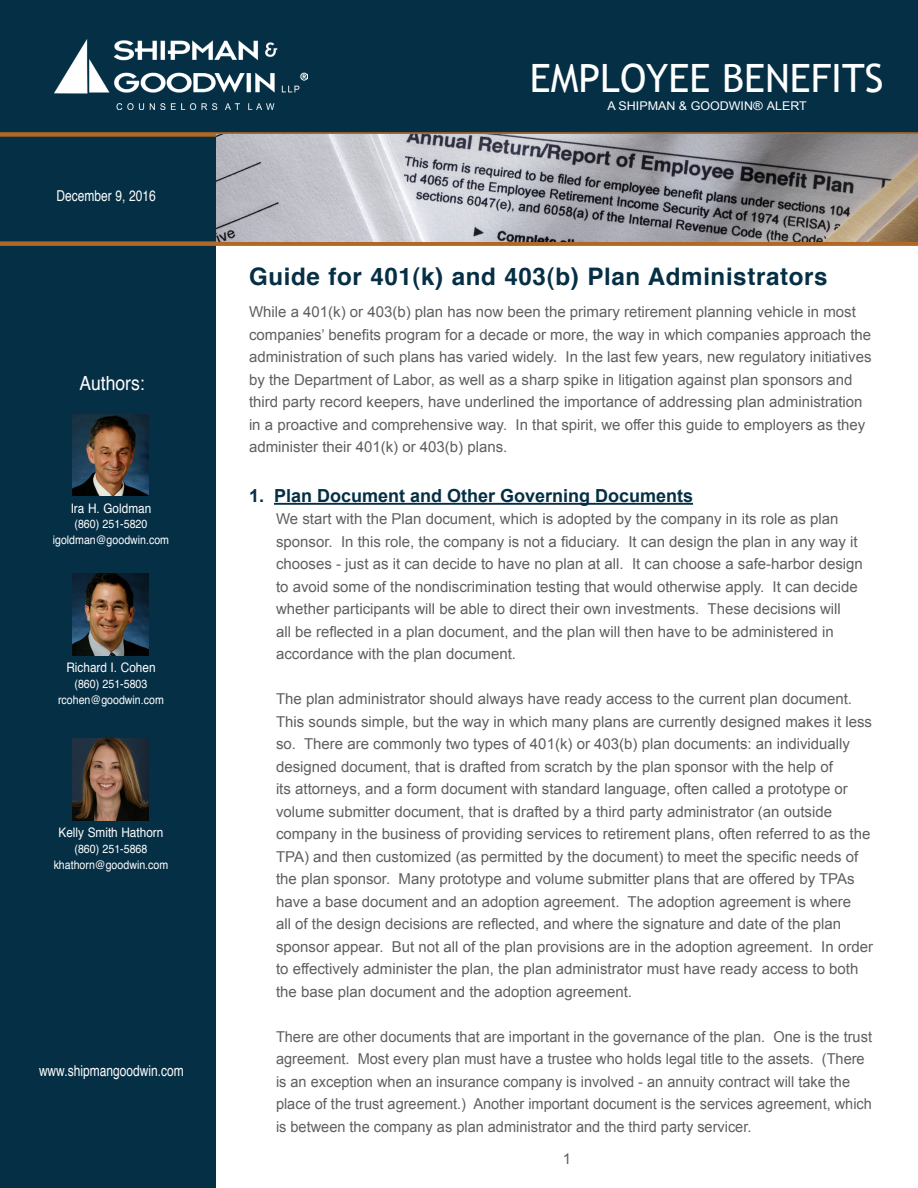
<style>
.page{position:relative;width:918px;height:1188px;background:#fff}
.page>*{position:absolute;margin:0;border:0;box-sizing:border-box;transform-origin:0 0}
.t1{font:39px "Trebuchet MS";color:#fff}
.t2{font:700 24.15px "Helvetica";letter-spacing:.025em;color:#052f45}
.t3{font:19.5px "Helvetica";color:#fff;scale:.9 1}
.t4{font:700 18px "Arial";color:#052f45}
.t5{font:15px/22.5px "Arial";color:#5f5f62}
.t6{font:15px "Helvetica";color:#fff;scale:.8 1}
.t7{font:13.05px "Helvetica";color:#fff;scale:.9 1}
.t8{font:12px "Arial";color:#fff;scale:1.04 1}
.t9{font:11.85px/15.8px "Helvetica";color:#fff;text-align:center;scale:.9 1}
</style>
<div class="page">
<div style="left:0;top:0;width:216px;height:1188px;background:#052f45"></div>
<div style="left:0;top:241px;width:918px;height:5px;background:#b16827"></div>
<div style="left:1px;top:1px;width:912px;height:133px;background:#052f45"></div>
<div style="left:0;top:0;width:914px;height:135px;border:2px solid #052f45"></div>
<svg style="left:0;top:132px;width:918px;height:5px;background:#a27247"></svg>
<hr style="left:274px;top:503px;width:419px;height:2px;background:#052f45">
<img style="left:73px;top:414px;width:75px;height:82px">
<img style="left:55px;top:40px;width:252px;height:70px">
<img style="left:73px;top:574px;width:75px;height:81px">
<img style="left:216px;top:135px;width:702px;height:106px">
<img style="left:73px;top:739px;width:75px;height:81px">
<p class="t6" style="left:56px;top:184px;width:126px">December 9, 2016</p>
<p class="t3" style="left:79px;top:368px;width:74px">Authors:</p>
<p class="t7" style="left:71px;top:498px;width:91px">Ira H. Goldman</p>
<p class="t9" style="left:53px;top:517px;width:131px">(860) 251-5820 igoldman@goodwin.com</p>
<p class="t7" style="left:66px;top:658px;width:101px">Richard I. Cohen</p>
<p class="t9" style="left:58px;top:676px;width:119px">(860) 251-5803 rcohen@goodwin.com</p>
<p class="t7" style="left:59px;top:823px;width:118px">Kelly Smith Hathorn</p>
<p class="t9" style="left:54px;top:841px;width:129px">(860) 251-5868 khathorn@goodwin.com</p>
<p class="t6" style="left:39px;top:1059px;width:182px">www.shipmangoodwin.com</p>
<p class="t1" style="left:530px;top:55px;width:355px">EMPLOYEE BENEFITS</p>
<p class="t8" style="left:607px;top:98px;width:193px">A SHIPMAN &amp; GOODWIN® ALERT</p>
<p class="t2" style="left:249px;top:257px;width:580px">Guide for 401(k) and 403(b) Plan Administrators</p>
<p class="t5" style="left:249px;top:301px;width:624px">While a 401(k) or 403(b) plan has now been the primary retirement planning vehicle in most companies’ benefits program for a decade or more, the way in which companies approach the administration of such plans has varied widely. In the last few years, new regulatory initiatives by the Department of Labor, as well as a sharp spike in litigation against plan sponsors and third party record keepers, have underlined the importance of addressing plan administration in a proactive and comprehensive way. In that spirit, we offer this guide to employers as they administer their 401(k) or 403(b) plans.</p>
<p class="t4" style="left:249px;top:484px;width:446px">1. Plan Document and Other Governing Documents</p>
<p class="t5" style="left:276px;top:508px;width:588px">We start with the Plan document, which is adopted by the company in its role as plan sponsor. In this role, the company is not a fiduciary. It can design the plan in any way it chooses - just as it can decide to have no plan at all. It can choose a safe-harbor design to avoid some of the nondiscrimination testing that would otherwise apply. It can decide whether participants will be able to direct their own investments. These decisions will<br>all be reflected in a plan document, and the plan will then have to be administered in accordance with the plan document.</p>
<p class="t5" style="left:276px;top:688px;width:599px">The plan administrator should always have ready access to the current plan document.<br>This sounds simple, but the way in which many plans are currently designed makes it less so. There are commonly two types of 401(k) or 403(b) plan documents: an individually designed document, that is drafted from scratch by the plan sponsor with the help of<br>its attorneys, and a form document with standard language, often called a prototype or volume submitter document, that is drafted by a third party administrator (an outside company in the business of providing services to retirement plans, often referred to as the TPA) and then customized (as permitted by the document) to meet the specific needs of the plan sponsor. Many prototype and volume submitter plans that are offered by TPAs have a base document and an adoption agreement. The adoption agreement is where<br>all of the design decisions are reflected, and where the signature and date of the plan sponsor appear. But not all of the plan provisions are in the adoption agreement. In order to effectively administer the plan, the plan administrator must have ready access to both the base plan document and the adoption agreement.</p>
<p class="t5" style="left:276px;top:1026px;width:598px">There are other documents that are important in the governance of the plan. One is the trust agreement. Most every plan must have a trustee who holds legal title to the assets. (There is an exception when an insurance company is involved - an annuity contract will take the place of the trust agreement.) Another important document is the services agreement, which is between the company as plan administrator and the third party servicer.</p>
<p class="t5" style="left:563px;top:1148px;width:10px">1</p>
</div>
